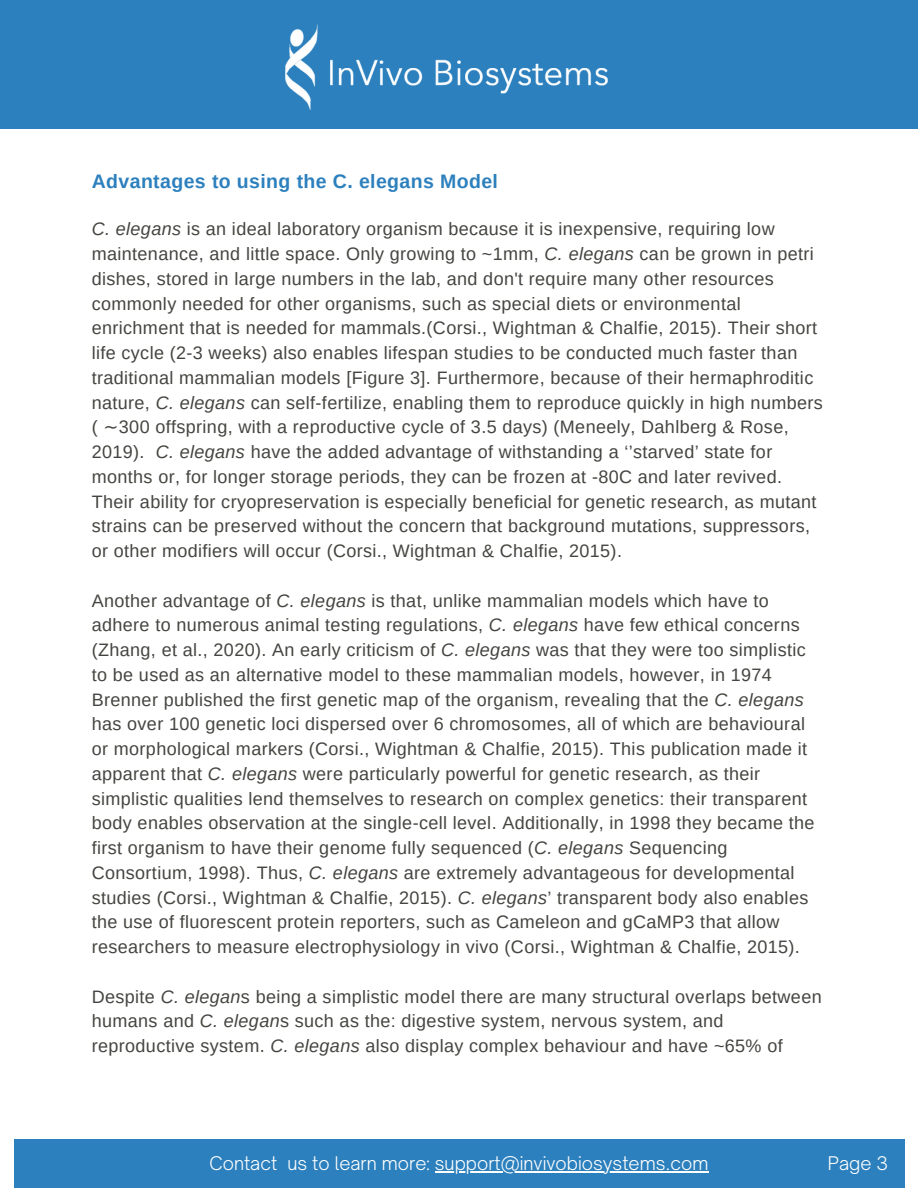
<style>
.page{position:relative;width:918px;height:1188px;background:#fff}
.page>*{position:absolute;margin:0;border:0;box-sizing:border-box;transform-origin:0 0}
.t1{font:700 19.5px "Arimo";letter-spacing:.02em;color:#2c80bd}
.t2{font:18px/24.8px "Arimo";letter-spacing:.02em;color:#444440}
.t3{font:300 18px "Open Sauce One";color:#fff}
.s1{font-style:italic}
.s2{font-family:"DejaVu Sans"}
</style>
<div class="page">
<div style="left:14px;top:1139px;width:890px;height:49px;background:#2c80bd"></div>
<div style="left:0;top:0;width:918px;height:128px;background:#2c80bd"></div>
<img style="left:286px;top:24px;width:322px;height:85px">
<hr style="left:435px;top:1171px;width:273px;height:2px;background:#fff">
<p class="t1" style="left:92px;top:168px;width:408px">Advantages to using the C. elegans Model</p>
<p class="t2" style="left:92px;top:217px;width:733px"><span class="s1">C. elegans</span> is an ideal laboratory organism because it is inexpensive, requiring low maintenance, and little space. Only growing to ~1mm, <span class="s1">C. elegans</span> can be grown in petri dishes, stored in large numbers in the lab, and don't require many other resources commonly needed for other organisms, such as special diets or environmental enrichment that is needed for mammals.(Corsi., Wightman &amp; Chalfie, 2015). Their short life cycle (2-3 weeks) also enables lifespan studies to be conducted much faster than traditional mammalian models [Figure 3]. Furthermore, because of their hermaphroditic nature, <span class="s1">C. elegans</span> can self-fertilize, enabling them to reproduce quickly in high numbers ( <span class="s2">∼</span>300 offspring, with a reproductive cycle of 3.5 days) (Meneely, Dahlberg &amp; Rose, 2019). <span class="s1">C. elegans</span> have the added advantage of withstanding a ‘’starved’ state for months or, for longer storage periods, they can be frozen at -80C and later revived.<br>Their ability for cryopreservation is especially beneficial for genetic research, as mutant strains can be preserved without the concern that background mutations, suppressors, or other modifiers will occur (Corsi., Wightman &amp; Chalfie, 2015).</p>
<p class="t2" style="left:92px;top:588px;width:724px">Another advantage of <span class="s1">C. elegans</span> is that, unlike mammalian models which have to adhere to numerous animal testing regulations, <span class="s1">C. elegans</span> have few ethical concerns (Zhang, et al., 2020). An early criticism of <span class="s1">C. elegans</span> was that they were too simplistic to be used as an alternative model to these mammalian models, however, in 1974<br>Brenner published the first genetic map of the organism, revealing that the <span class="s1">C. elegans </span>has over 100 genetic loci dispersed over 6 chromosomes, all of which are behavioural or morphological markers (Corsi., Wightman &amp; Chalfie, 2015). This publication made it apparent that <span class="s1">C. elegans</span> were particularly powerful for genetic research, as their simplistic qualities lend themselves to research on complex genetics: their transparent body enables observation at the single-cell level. Additionally, in 1998 they became the first organism to have their genome fully sequenced (<span class="s1">C. elegans</span> Sequencing Consortium, 1998). Thus, <span class="s1">C. elegans</span> are extremely advantageous for developmental studies (Corsi., Wightman &amp; Chalfie, 2015). <span class="s1">C. elegans</span>’ transparent body also enables the use of fluorescent protein reporters, such as Cameleon and gCaMP3 that allow researchers to measure electrophysiology in vivo (Corsi., Wightman &amp; Chalfie, 2015).</p>
<p class="t2" style="left:92px;top:984px;width:731px">Despite <span class="s1">C. elegan</span>s being a simplistic model there are many structural overlaps between humans and <span class="s1">C. elegan</span>s such as the: digestive system, nervous system, and reproductive system. <span class="s1">C. elegans</span> also display complex behaviour and have ~65% of</p>
<p class="t3" style="left:210px;top:1152px;width:500px">Contact us to learn more: support@invivobiosystems.com</p>
<p class="t3" style="left:828px;top:1152px;width:62px">Page 3</p>
</div>
